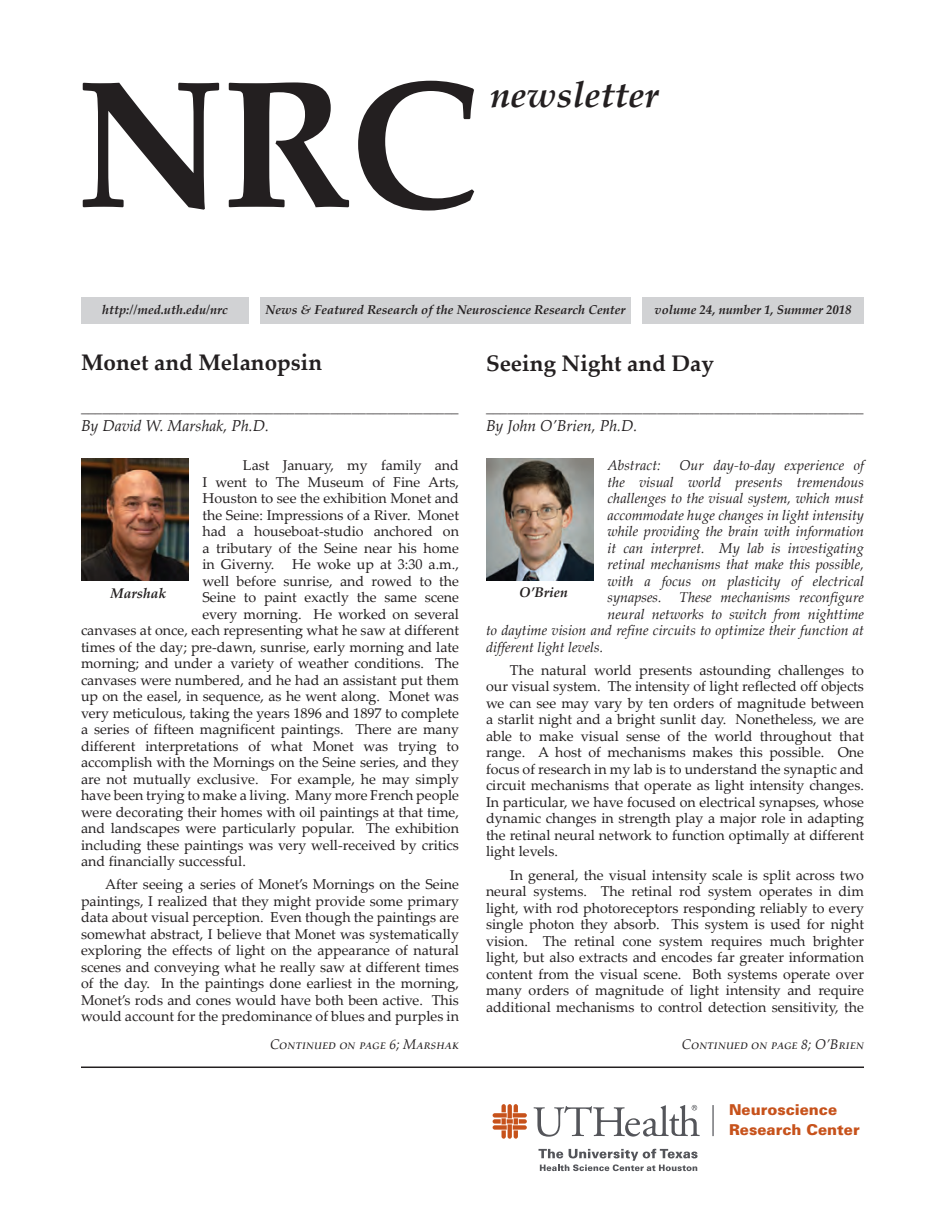
<style>
.page{position:relative;width:945px;height:1215px;background:#fff}
.page>*{position:absolute;margin:0;border:0;box-sizing:border-box;transform-origin:0 0}
.t1{font:700 180px "Palatino Linotype";color:#231f20}
.t2{font:italic 700 36px "Palatino Linotype";color:#231f20}
.t3{font:700 22.5px "Palatino Linotype";color:#231f20}
.t4{font:italic 15.75px "Palatino Linotype";color:#231f20}
.t5{font:900 15px/20px "Univers";color:#c7521b}
.t6{font:14.25px/16.5px "Palatino Linotype";color:#231f20;text-align:justify}
.t7{font:italic 14.25px "Palatino Linotype";color:#231f20}
.t8{font:italic 13.95px "Palatino Linotype";letter-spacing:.035em;color:#231f20}
.t9{font:italic 700 13.95px "Palatino Linotype";color:#231f20}
.t10{font:italic 700 12.75px "Palatino Linotype";color:#231f20}
</style>
<div class="page">
<div style="left:81px;top:298px;width:783px;height:26px;background:#d1d2d4"></div>
<svg style="left:493px;top:1104px;width:34px;height:35px"></svg>
<svg style="left:539px;top:1149px;width:159px;height:22px"></svg>
<hr style="left:712px;top:1105px;width:2px;height:31px;background:#54555a">
<svg style="left:534px;top:1105px;width:166px;height:32px"></svg>
<div style="left:249px;top:296px;width:11px;height:31px;background:#fff"></div>
<div style="left:631px;top:294px;width:11px;height:31px;background:#fff"></div>
<img style="left:81px;top:459px;width:108px;height:121px">
<img style="left:486px;top:459px;width:108px;height:121px">
<hr style="left:81px;top:1067px;width:783px;height:1px;background:#231f20">
<h1 class="t1" style="left:75px;top:18px;width:406px">NRC</h1>
<h2 class="t2" style="left:490px;top:70px;width:169px">newsletter</h2>
<p class="t10" style="left:102px;top:301px;width:127px">http://med.uth.edu/nrc</p>
<p class="t10" style="left:265px;top:301px;width:362px">News &amp; Featured Research of the Neuroscience Research Center</p>
<p class="t10" style="left:655px;top:301px;width:199px">volume 24, number 1, Summer 2018</p>
<h3 class="t3" style="left:81px;top:346px;width:243px">Monet and Melanopsin</h3>
<p class="t7" style="left:81px;top:397px;width:379px">_____________________________________________________</p>
<p class="t4" style="left:81px;top:415px;width:190px">By David W. Marshak, Ph.D.</p>
<p class="t6" style="left:202px;top:456px;width:258px;text-indent:40px">Last January, my family and I went to The Museum of Fine Arts, Houston to see the exhibition Monet and the Seine: Impressions of a River. Monet had a houseboat-studio anchored on a tributary of the Seine near his home in Giverny.</p>
<p class="t6" style="left:292px;top:556px;width:168px">He woke up at 3:30 a.m.,</p>
<p class="t6" style="left:202px;top:572px;width:258px">well before sunrise, and rowed to the</p>
<p class="t6" style="left:202px;top:589px;width:258px">Seine to paint exactly the same scene</p>
<p class="t6" style="left:202px;top:605px;width:258px">every morning. He worked on several</p>
<p class="t6" style="left:81px;top:622px;width:379px">canvases at once, each representing what he saw at different</p>
<p class="t6" style="left:81px;top:638px;width:380px">times of the day; pre-dawn, sunrise, early morning and late</p>
<p class="t6" style="left:81px;top:655px;width:379px">morning; and under a variety of weather conditions. The</p>
<p class="t6" style="left:81px;top:671px;width:379px">canvases were numbered, and he had an assistant put them</p>
<p class="t6" style="left:81px;top:688px;width:379px">up on the easel, in sequence, as he went along. Monet was</p>
<p class="t6" style="left:81px;top:704px;width:380px">very meticulous, taking the years 1896 and 1897 to complete</p>
<p class="t6" style="left:81px;top:721px;width:379px">a series of fifteen magnificent paintings. There are many</p>
<p class="t6" style="left:81px;top:737px;width:379px">different interpretations of what Monet was trying to</p>
<p class="t6" style="left:81px;top:754px;width:379px">accomplish with the Mornings on the Seine series, and they</p>
<p class="t6" style="left:81px;top:770px;width:380px">are not mutually exclusive. For example, he may simply</p>
<p class="t6" style="left:81px;top:787px;width:379px">have been trying to make a living. Many more French people</p>
<p class="t6" style="left:81px;top:803px;width:380px">were decorating their homes with oil paintings at that time,</p>
<p class="t6" style="left:81px;top:820px;width:380px">and landscapes were particularly popular. The exhibition</p>
<p class="t6" style="left:81px;top:836px;width:380px">including these paintings was very well-received by critics</p>
<p class="t6" style="left:81px;top:853px;width:166px">and financially successful.</p>
<p class="t6" style="left:81px;top:876px;width:380px;text-indent:24px">After seeing a series of Monet’s Mornings on the Seine paintings, I realized that they might provide some primary data about visual perception. Even though the paintings are somewhat abstract, I believe that Monet was systematically exploring the effects of light on the appearance of natural scenes and conveying what he really saw at different times of the day. In the paintings done earliest in the morning, Monet’s rods and cones would have both been active. This would account for the predominance of blues and purples in</p>
<p class="t9" style="left:111px;top:583px;width:57px">Marshak</p>
<p class="t8" style="left:270px;top:1035px;width:191px">Continued on page 6; Marshak</p>
<h3 class="t3" style="left:486px;top:348px;width:230px">Seeing Night and Day</h3>
<p class="t7" style="left:486px;top:397px;width:379px">_____________________________________________________</p>
<p class="t4" style="left:486px;top:415px;width:153px">By John O’Brien, Ph.D.</p>
<p class="t7" style="left:607px;top:455px;width:55px">Abstract:</p>
<p class="t7" style="left:680px;top:455px;width:186px">Our day-to-day experience of</p>
<p class="t7" style="left:607px;top:472px;width:258px">the visual world presents tremendous</p>
<p class="t7" style="left:607px;top:488px;width:258px">challenges to the visual system, which must</p>
<p class="t7" style="left:607px;top:505px;width:258px">accommodate huge changes in light intensity</p>
<p class="t7" style="left:607px;top:521px;width:258px">while providing the brain with information</p>
<p class="t7" style="left:607px;top:538px;width:258px">it can interpret. My lab is investigating</p>
<p class="t7" style="left:607px;top:554px;width:258px">retinal mechanisms that make this possible,</p>
<p class="t7" style="left:607px;top:571px;width:258px">with a focus on plasticity of electrical</p>
<p class="t7" style="left:607px;top:587px;width:258px">synapses. These mechanisms reconfigure</p>
<p class="t7" style="left:607px;top:604px;width:258px">neural networks to switch from nighttime</p>
<p class="t7" style="left:486px;top:620px;width:380px">to daytime vision and refine circuits to optimize their function at</p>
<p class="t7" style="left:486px;top:637px;width:119px">different light levels.</p>
<p class="t6" style="left:486px;top:661px;width:380px;text-indent:24px">The natural world presents astounding challenges to our visual system. The intensity of light reflected off objects we can see may vary by ten orders of magnitude between a starlit night and a bright sunlit day. Nonetheless, we are able to make visual sense of the world throughout that range. A host of mechanisms makes this possible. One focus of research in my lab is to understand the synaptic and circuit mechanisms that operate as light intensity changes.<br>In particular, we have focused on electrical synapses, whose dynamic changes in strength play a major role in adapting the retinal neural network to function optimally at different light levels.</p>
<p class="t6" style="left:486px;top:866px;width:380px;text-indent:24px">In general, the visual intensity scale is split across two neural systems. The retinal rod system operates in dim light, with rod photoreceptors responding reliably to every single photon they absorb. This system is used for night vision. The retinal cone system requires much brighter light, but also extracts and encodes far greater information content from the visual scene. Both systems operate over many orders of magnitude of light intensity and require additional mechanisms to control detection sensitivity, the</p>
<p class="t8" style="left:682px;top:1035px;width:183px">Continued on page 8; O’Brien</p>
<p class="t9" style="left:519px;top:582px;width:50px">O’Brien</p>
<p class="t5" style="left:729px;top:1100px;width:132px">Neuroscience<br>Research Center</p>
</div>
